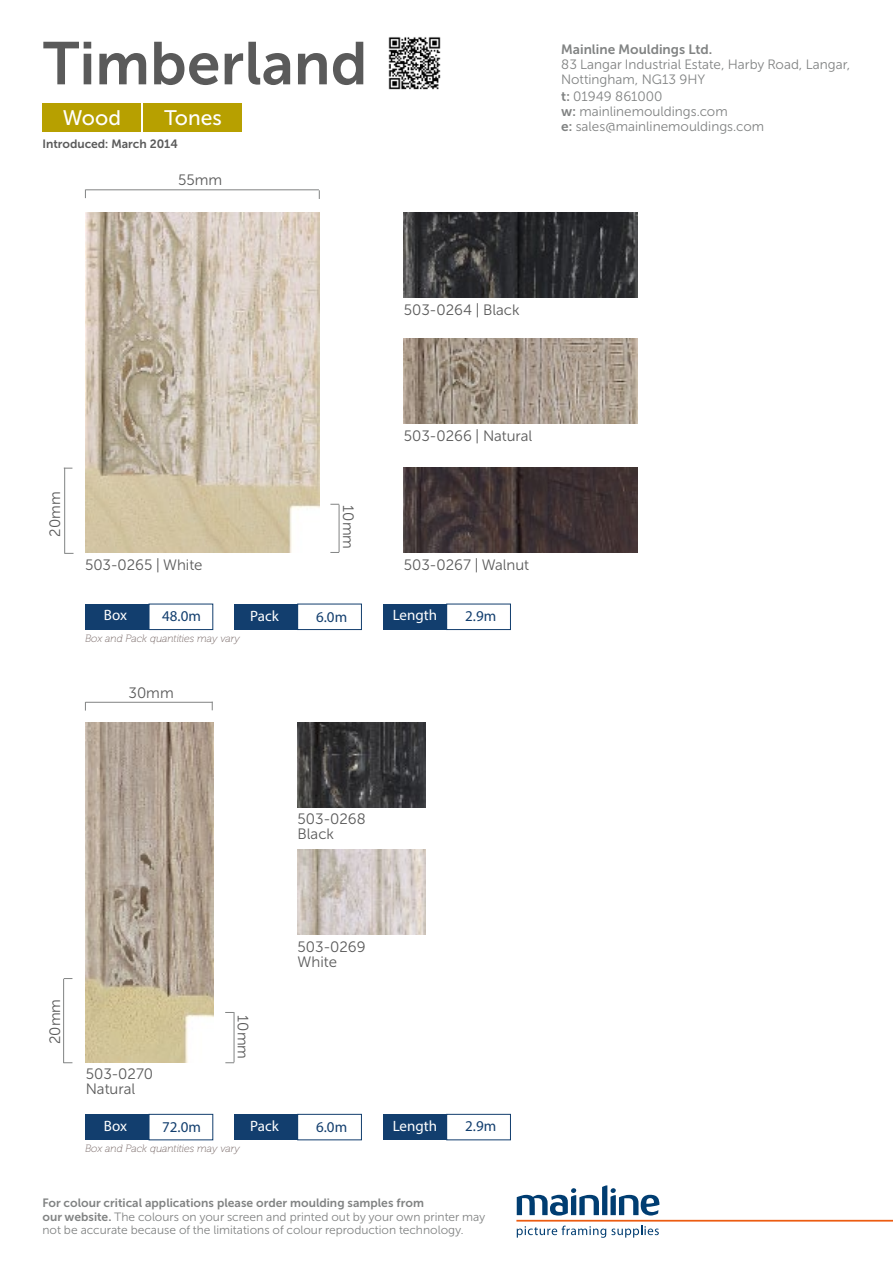
<style>
.page{position:relative;width:893px;height:1263px;background:#fff}
.page>*{position:absolute;margin:0;border:0;box-sizing:border-box;transform-origin:0 0}
.t1{font:60px "Museo Sans Cyrl 700";color:#5a5a5a}
.t2{font:21px "Museo Sans Cyrl 500";color:#fff}
.t3{font:15px/15px "Museo Sans Cyrl 300";color:#5a5a5a}
.t4{font:15px "Myriad Pro";color:#fff}
.t5{font:15px "Myriad Pro";color:#123e6e}
.t6{font:13.5px/15px "Museo Sans Cyrl 300";color:#818383}
.t7{font:13.5px "Museo Sans Cyrl 700";color:#818383}
.t8{font:12px/13.5px "Museo Sans Cyrl 300";color:#818383}
.t9{font:12px "Museo Sans Cyrl 700";color:#818383}
.t10{font:12px "Museo Sans Cyrl 700";color:#5a5a5a}
.t11{font:italic 10.5px "Museo 100";color:#726260}
.s1{font-family:"Museo Sans Cyrl 700"}
</style>
<div class="page">
<svg style="left:517px;top:1225px;width:142px;height:13px"></svg>
<svg style="left:517px;top:1185px;width:142px;height:30px"></svg>
<hr style="left:516px;top:1220px;width:377px;height:1px;background:#ec5c11">
<img style="left:388px;top:37px;width:53px;height:53px">
<div style="left:43px;top:103px;width:98px;height:29px;background:#b7a000"></div>
<div style="left:144px;top:103px;width:98px;height:29px;background:#b7a000"></div>
<img style="left:404px;top:213px;width:234px;height:85px">
<img style="left:85px;top:213px;width:234px;height:339px">
<img style="left:404px;top:339px;width:234px;height:85px">
<img style="left:404px;top:468px;width:234px;height:85px">
<div style="left:149px;top:604px;width:64px;height:26px;background:#fff;border:1px solid #123e6e"></div>
<div style="left:85px;top:604px;width:64px;height:25px;background:#123e6e"></div>
<div style="left:297px;top:604px;width:65px;height:26px;background:#fff;border:1px solid #123e6e"></div>
<div style="left:234px;top:604px;width:64px;height:25px;background:#123e6e"></div>
<div style="left:446px;top:604px;width:65px;height:26px;background:#fff;border:1px solid #123e6e"></div>
<div style="left:383px;top:604px;width:63px;height:25px;background:#123e6e"></div>
<img style="left:298px;top:723px;width:127px;height:85px">
<img style="left:298px;top:850px;width:127px;height:85px">
<img style="left:86px;top:723px;width:128px;height:340px">
<div style="left:149px;top:1114px;width:64px;height:26px;background:#fff;border:1px solid #123e6e"></div>
<div style="left:85px;top:1114px;width:64px;height:26px;background:#123e6e"></div>
<div style="left:297px;top:1114px;width:65px;height:26px;background:#fff;border:1px solid #123e6e"></div>
<div style="left:234px;top:1114px;width:64px;height:26px;background:#123e6e"></div>
<div style="left:446px;top:1114px;width:65px;height:26px;background:#fff;border:1px solid #123e6e"></div>
<div style="left:383px;top:1114px;width:63px;height:26px;background:#123e6e"></div>
<hr style="left:86px;top:189px;width:233px;height:1px;background:#818383">
<hr style="left:64px;top:468px;width:1px;height:86px;background:#818383">
<hr style="left:339px;top:505px;width:1px;height:47px;background:#818383">
<hr style="left:86px;top:702px;width:127px;height:1px;background:#818383">
<hr style="left:63px;top:979px;width:1px;height:84px;background:#818383">
<hr style="left:234px;top:1012px;width:1px;height:50px;background:#818383">
<h1 class="t1" style="left:43px;top:30px;width:326px">Timberland</h1>
<h2 class="t2" style="left:63px;top:106px;width:60px">Wood</h2>
<h2 class="t2" style="left:164px;top:106px;width:59px">Tones</h2>
<p class="t10" style="left:43px;top:137px;width:137px">Introduced: March 2014</p>
<p class="t3" style="left:178px;top:173px;width:46px">55mm</p>
<p class="t7" style="left:561px;top:42px;width:152px">Mainline Mouldings Ltd.</p>
<p class="t6" style="left:561px;top:57px;width:291px">83 Langar Industrial Estate, Harby Road, Langar,<br>Nottingham, NG13 9HY</p>
<p class="t6" style="left:561px;top:89px;width:204px"><span class="s1">t:</span> 01949 861000<br><span class="s1">w:</span> mainlinemouldings.com<br><span class="s1">e:</span> sales@mainlinemouldings.com</p>
<p class="t3" style="left:404px;top:302px;width:117px">503-0264 | Black</p>
<p class="t3" style="left:48px;top:537px;width:47px;rotate:-90deg">20mm</p>
<p class="t3" style="left:85px;top:557px;width:119px">503-0265 | White</p>
<p class="t3" style="left:356px;top:505px;width:45px;rotate:90deg">10mm</p>
<p class="t3" style="left:404px;top:429px;width:130px">503-0266 | Natural</p>
<p class="t3" style="left:404px;top:557px;width:127px">503-0267 | Walnut</p>
<p class="t4" style="left:104px;top:606px;width:25px">Box</p>
<p class="t5" style="left:162px;top:607px;width:40px">48.0m</p>
<p class="t4" style="left:250px;top:606px;width:30px">Pack</p>
<p class="t5" style="left:316px;top:608px;width:33px">6.0m</p>
<p class="t4" style="left:393px;top:606px;width:46px">Length</p>
<p class="t5" style="left:465px;top:606px;width:33px">2.9m</p>
<p class="t11" style="left:85px;top:632px;width:156px">Box and Pack quantities may vary</p>
<p class="t3" style="left:129px;top:685px;width:47px">30mm</p>
<p class="t3" style="left:298px;top:812px;width:69px">503-0268<br>Black</p>
<p class="t3" style="left:48px;top:1044px;width:47px;rotate:-90deg">20mm</p>
<p class="t3" style="left:250px;top:1015px;width:45px;rotate:90deg">10mm</p>
<p class="t3" style="left:298px;top:939px;width:69px">503-0269<br>White</p>
<p class="t3" style="left:86px;top:1067px;width:69px">503-0270<br>Natural</p>
<p class="t4" style="left:104px;top:1116px;width:25px">Box</p>
<p class="t5" style="left:162px;top:1117px;width:40px">72.0m</p>
<p class="t4" style="left:250px;top:1116px;width:30px">Pack</p>
<p class="t5" style="left:316px;top:1118px;width:33px">6.0m</p>
<p class="t4" style="left:393px;top:1116px;width:46px">Length</p>
<p class="t5" style="left:465px;top:1117px;width:33px">2.9m</p>
<p class="t11" style="left:85px;top:1142px;width:156px">Box and Pack quantities may vary</p>
<p class="t9" style="left:43px;top:1196px;width:383px">For colour critical applications please order moulding samples from</p>
<p class="t8" style="left:43px;top:1210px;width:445px"><span class="s1">our website.</span> The colours on your screen and printed out by your own printer may not be accurate because of the limitations of colour reproduction technology.</p>
</div>
